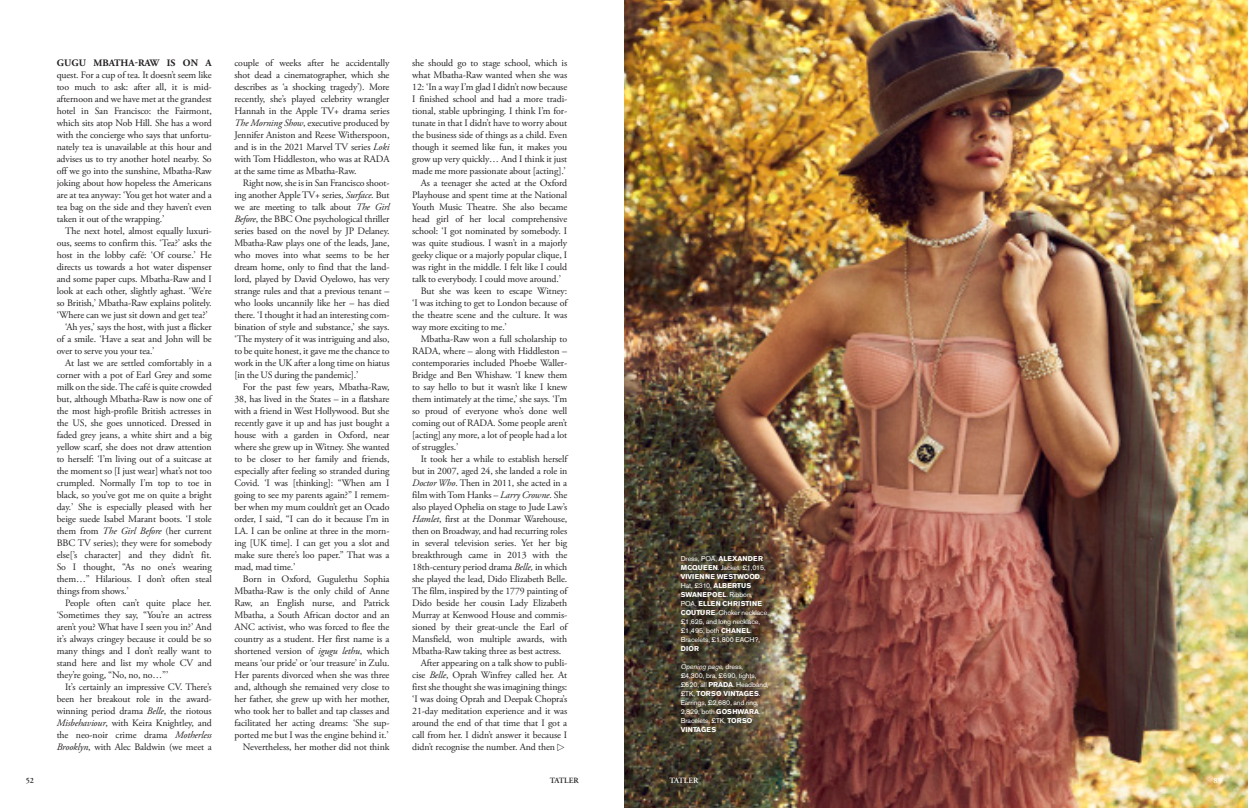
<style>
.page{position:relative;width:1248px;height:808px;background:#fff}
.page>*{position:absolute;margin:0;border:0;box-sizing:border-box;transform-origin:0 0}
.BODY_COPY_-_Garamond{font:9.9px/12px "Adobe Garamond Pro";letter-spacing:-.01em;color:#231f20;text-align:justify}
.BODY_COPY_-_Garamond-2{font:600 8px "Adobe Garamond Pro";color:#231f20}
.BODY_COPY_-_Garamond-3{font:600 8px "Adobe Garamond Pro";color:#fff}
.BODY_COPY_-_Garamond-4{font:7px/9px "Akzidenz Grotesk Pro";letter-spacing:-.01em;color:#fff}
.s1{font-weight:700}
.s2{font-style:italic}
</style>
<div class="page">
<img style="left:624px;top:0;width:623px;height:808px">
<p class="BODY_COPY_-_Garamond" style="left:57px;top:57px;width:156px"><span class="s1">GUGU MBATHA-RAW IS ON A </span>quest. For a cup of tea. It doesn’t seem like too much to ask: after all, it is mid&shy;afternoon and we have met at the grandest hotel in San Francisco: the Fairmont, which sits atop Nob Hill. She has a word with the concierge who says that unfortu&shy;nately tea is unavailable at this hour and advises us to try another hotel nearby. So off we go into the sunshine, Mbatha-Raw joking about how hopeless the Americans are at tea anyway: ‘You get hot water and a tea bag on the side and they haven’t even taken it out of the wrapping.’</p>
<p class="BODY_COPY_-_Garamond" style="left:57px;top:225px;width:156px;text-indent:9px">The next hotel, almost equally luxuri&shy;ous, seems to confirm this. ‘Tea?’ asks the host in the lobby café: ‘Of course.’ He directs us towards a hot water dispenser and some paper cups. Mbatha-Raw and I look at each other, slightly aghast. ‘We’re so British,’ Mbatha-Raw explains politely. ‘Where can we just sit down and get tea?’</p>
<p class="BODY_COPY_-_Garamond" style="left:57px;top:321px;width:156px;text-indent:9px">‘Ah yes,’ says the host, with just a flicker of a smile. ‘Have a seat and John will be over to serve you your tea.’</p>
<p class="BODY_COPY_-_Garamond" style="left:57px;top:357px;width:156px;text-indent:9px">At last we are settled comfortably in a corner with a pot of Earl Grey and some milk on the side. The café is quite crowded but, although Mbatha-Raw is now one of the most high-profile British actresses in the US, she goes unnoticed. Dressed in faded grey jeans, a white shirt and a big yellow scarf, she does not draw attention to herself: ‘I’m living out of a suitcase at the moment so [I just wear] what’s not too crumpled. Normally I’m top to toe in black, so you’ve got me on quite a bright day.’ She is especially pleased with her beige suede Isabel Marant boots. ‘I stole them from <span class="s2">The Girl Before</span> (her current BBC TV series); they were for somebody else[’s character] and they didn’t fit.<br>So I thought, “As no one’s wearing them…” Hilarious. I don’t often steal things from shows.’</p>
<p class="BODY_COPY_-_Garamond" style="left:57px;top:597px;width:156px;text-indent:9px">People often can’t quite place her. ‘Sometimes they say, “You’re an actress aren’t you? What have I seen you in?’ And it’s always cringey because it could be so many things and I don’t really want to stand here and list my whole CV and they’re going, “No, no, no…”’</p>
<p class="BODY_COPY_-_Garamond" style="left:57px;top:681px;width:156px;text-indent:9px">It’s certainly an impressive CV. There’s been her breakout role in the award&shy;winning period drama <span class="s2">Belle</span>, the riotous <span class="s2">Misbehaviour</span>, with Keira Knightley, and the neo-noir crime drama <span class="s2">Motherless Brooklyn</span>, with Alec Baldwin (we meet a</p>
<p class="BODY_COPY_-_Garamond" style="left:234px;top:57px;width:156px">couple of weeks after he accidentally shot dead a cinematographer, which she describes as ‘a shocking tragedy’). More recently, she’s played celebrity wrangler Hannah in the Apple TV+ drama series <span class="s2">The Morning Show</span>, executive produced by Jennifer Aniston and Reese Witherspoon, and is in the 2021 Marvel TV series <span class="s2">Loki </span>with Tom Hiddleston, who was at RADA at the same time as Mbatha-Raw.</p>
<p class="BODY_COPY_-_Garamond" style="left:234px;top:177px;width:156px;text-indent:9px">Right now, she is in San Francisco shoot&shy;ing another Apple TV+ series, <span class="s2">Surface</span>. But we are meeting to talk about <span class="s2">The Girl Before</span>, the BBC One psychological thriller series based on the novel by JP Delaney.<br>Mbatha-Raw plays one of the leads, Jane, who moves into what seems to be her dream home, only to find that the land&shy;lord, played by David Oyelowo, has very strange rules and that a previous tenant – who looks uncannily like her – has died there. ‘I thought it had an interesting com&shy;bination of style and substance,’ she says. ‘The mystery of it was intriguing and also, to be quite honest, it gave me the chance to work in the UK after a long time on hiatus [in the US during the pandemic].’</p>
<p class="BODY_COPY_-_Garamond" style="left:234px;top:381px;width:156px;text-indent:9px">For the past few years, Mbatha-Raw, 38, has lived in the States – in a flatshare with a friend in West Hollywood. But she recently gave it up and has just bought a house with a garden in Oxford, near where she grew up in Witney. She wanted to be closer to her family and friends, especially after feeling so stranded during Covid. ‘I was [thinking]: “When am I going to see my parents again?” I remem&shy;ber when my mum couldn’t get an Ocado order, I said, “I can do it because I’m in LA. I can be online at three in the morn&shy;ing [UK time]. I can get you a slot and make sure there’s loo paper.” That was a mad, mad time.’</p>
<p class="BODY_COPY_-_Garamond" style="left:234px;top:573px;width:156px;text-indent:9px">Born in Oxford, Gugulethu Sophia Mbatha-Raw is the only child of Anne Raw, an English nurse, and Patrick Mbatha, a South African doctor and an ANC activist, who was forced to flee the country as a student. Her first name is a shortened version of <span class="s2">igugu lethu</span>, which means ‘our pride’ or ‘our treasure’ in Zulu.<br>Her parents divorced when she was three and, although she remained very close to her father, she grew up with her mother, who took her to ballet and tap classes and facilitated her acting dreams: ‘She sup&shy;ported me but I was the engine behind it.’</p>
<p class="BODY_COPY_-_Garamond" style="left:243px;top:741px;width:148px">Nevertheless, her mother did not think</p>
<p class="BODY_COPY_-_Garamond" style="left:412px;top:57px;width:156px">she should go to stage school, which is what Mbatha-Raw wanted when she was 12: ‘In a way I’m glad I didn’t now because I finished school and had a more tradi&shy;tional, stable upbringing. I think I’m for&shy;tunate in that I didn’t have to worry about the business side of things as a child. Even though it seemed like fun, it makes you grow up very quickly… And I think it just made me more passionate about [acting].’</p>
<p class="BODY_COPY_-_Garamond" style="left:412px;top:177px;width:156px;text-indent:9px">As a teenager she acted at the Oxford Playhouse and spent time at the National Youth Music Theatre. She also became head girl of her local comprehensive school: ‘I got nominated by somebody. I was quite studious. I wasn’t in a majorly geeky clique or a majorly popular clique, I was right in the middle. I felt like I could talk to everybody. I could move around.’</p>
<p class="BODY_COPY_-_Garamond" style="left:412px;top:285px;width:156px;text-indent:9px">But she was keen to escape Witney: ‘I was itching to get to London because of the theatre scene and the culture. It was way more exciting to me.’</p>
<p class="BODY_COPY_-_Garamond" style="left:412px;top:333px;width:156px;text-indent:9px">Mbatha-Raw won a full scholarship to RADA, where – along with Hiddleston – contemporaries included Phoebe Waller-Bridge and Ben Whishaw. ‘I knew them to say hello to but it wasn’t like I knew them intimately at the time,’ she says. ‘I’m so proud of everyone who’s done well coming out of RADA. Some people aren’t [acting] any more, a lot of people had a lot of struggles.’</p>
<p class="BODY_COPY_-_Garamond" style="left:412px;top:453px;width:156px;text-indent:9px">It took her a while to establish herself but in 2007, aged 24, she landed a role in <span class="s2">Doctor Who</span>. Then in 2011, she acted in a film with Tom Hanks – <span class="s2">Larry Crowne</span>. She also played Ophelia on stage to Jude Law’s <span class="s2">Hamlet</span>, first at the Donmar Warehouse, then on Broadway, and had recurring roles in several television series. Yet her big breakthrough came in 2013 with the 18th-century period drama <span class="s2">Belle,</span> in which she played the lead, Dido Elizabeth Belle.<br>The film, inspired by the 1779 painting of Dido beside her cousin Lady Elizabeth Murray at Kenwood House and commis&shy;sioned by their great-uncle the Earl of Mansfield, won multiple awards, with Mbatha-Raw taking three as best actress.</p>
<p class="BODY_COPY_-_Garamond" style="left:412px;top:657px;width:156px;text-indent:9px">After appearing on a talk show to publi&shy;cise <span class="s2">Belle</span>, Oprah Winfrey called her. At first she thought she was imagining things: ‘I was doing Oprah and Deepak Chopra’s 21-day meditation experience and it was around the end of that time that I got a call from her. I didn’t answer it because I didn’t recognise the number. And then</p>
<p class="BODY_COPY_-_Garamond-4" style="left:680px;top:554px;width:90px">Dress, POA, <span class="s1">ALEXANDER<br>MCQUEEN</span>. Jacket, £1,015,<br><span class="s1">VIVIENNE WESTWOOD</span>.<br>Hat, £310, <span class="s1">ALBERTUS<br>SWANEPOEL</span>. Ribbon,<br>POA, <span class="s1">ELLEN CHRISTINE<br>COUTURE</span>. Choker necklace, £1,625, and long necklace, £1,495, both <span class="s1">CHANEL</span>.<br>Bracelets, £1,800 EACH?,<br><span class="s1">DIOR</span></p>
<p class="BODY_COPY_-_Garamond-4" style="left:680px;top:662px;width:89px"><span class="s2">Opening page,</span> dress, £4,300, bra, £690, tights, £620, all <span class="s1">PRADA</span>. Headband, £TK, <span class="s1">TORSO VINTAGES</span>.<br>Earrings, £2,680, and ring,<br>2,829, both <span class="s1">GOSHWARA</span>.<br>Bracelets, £TK, <span class="s1">TORSO<br>VINTAGES</span></p>
<p class="BODY_COPY_-_Garamond-2" style="left:26px;top:775px;width:10px">52</p>
<p class="BODY_COPY_-_Garamond-2" style="left:549px;top:775px;width:30px">TATLER</p>
<p class="BODY_COPY_-_Garamond-3" style="left:669px;top:775px;width:30px">TATLER</p>
<p class="BODY_COPY_-_Garamond-3" style="left:1213px;top:775px;width:10px">89</p>
</div>
